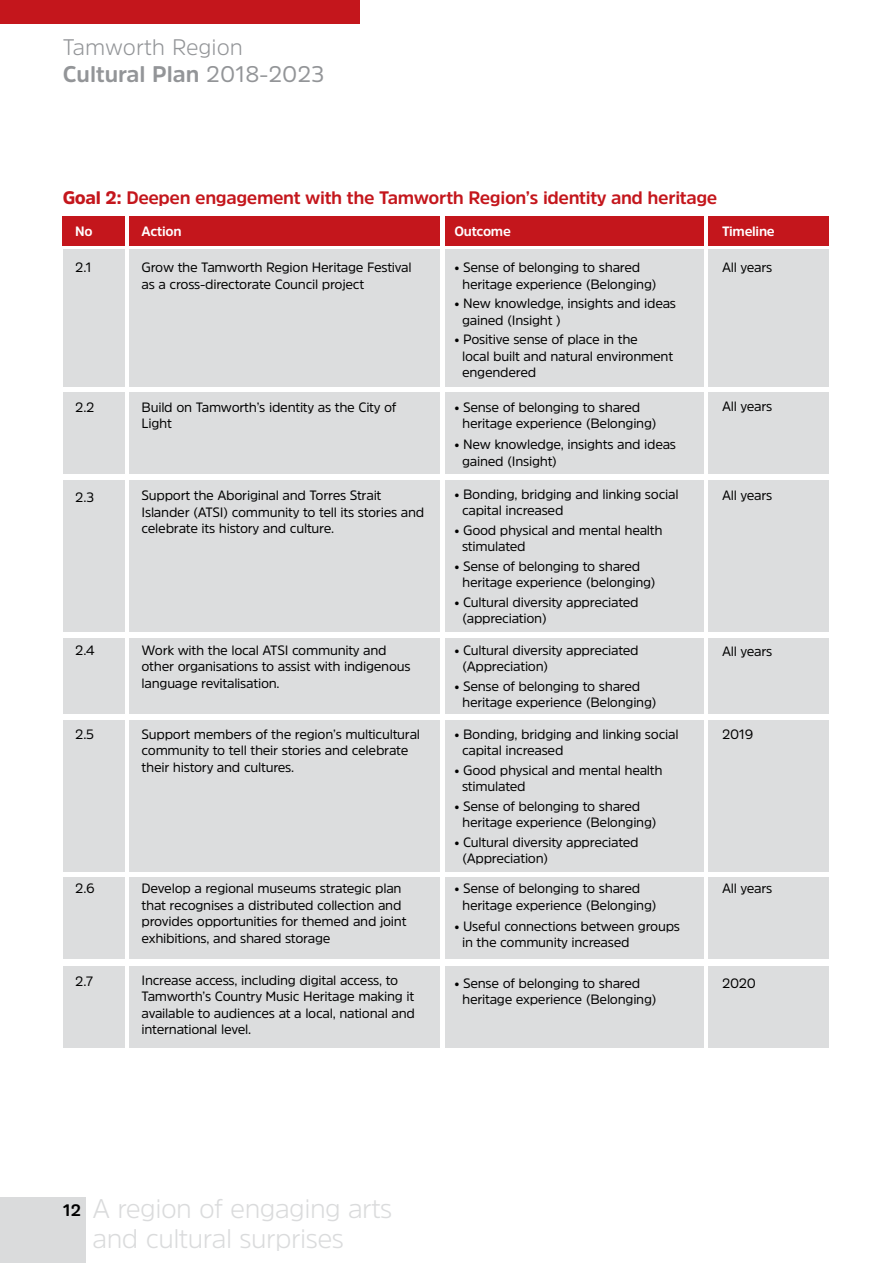
<style>
.page{position:relative;width:893px;height:1263px;background:#fff}
.page>*{position:absolute;margin:0;border:0;box-sizing:border-box;transform-origin:0 0}
.t1{font:300 27px/30px "Amsi Pro";letter-spacing:-.02em;color:#dadbdc}
.t2{font:300 22.5px/27px "Amsi Pro";color:#939598}
.t3{font:700 18px "Amsi Pro";letter-spacing:-.02em;color:#c4161c}
.t4{font:13.5px/16.5px "Amsi Pro";letter-spacing:-.02em;color:#000}
.t5{font:700 13.5px "Amsi Pro";letter-spacing:-.02em;color:#fff}
.s1{font-weight:700}
.s2{font-weight:400}
.s3{font-weight:900}
.s4{font-weight:700;font-size:16.5px;color:#000}
</style>
<div class="page">
<div style="left:0;top:1198px;width:85px;height:65px;background:#dadbdc"></div>
<div style="left:0;top:0;width:359px;height:23px;background:#c4161c"></div>
<div style="left:63px;top:250px;width:62px;height:137px;background:#dcddde"></div>
<div style="left:63px;top:393px;width:62px;height:81px;background:#dcddde"></div>
<div style="left:63px;top:480px;width:62px;height:151px;background:#dcddde"></div>
<div style="left:63px;top:638px;width:62px;height:75px;background:#dcddde"></div>
<div style="left:63px;top:720px;width:62px;height:151px;background:#dcddde"></div>
<div style="left:63px;top:878px;width:62px;height:81px;background:#dcddde"></div>
<div style="left:63px;top:967px;width:62px;height:81px;background:#dcddde"></div>
<div style="left:130px;top:250px;width:310px;height:137px;background:#dcddde"></div>
<div style="left:130px;top:393px;width:310px;height:81px;background:#dcddde"></div>
<div style="left:130px;top:480px;width:310px;height:151px;background:#dcddde"></div>
<div style="left:130px;top:638px;width:310px;height:75px;background:#dcddde"></div>
<div style="left:130px;top:720px;width:310px;height:151px;background:#dcddde"></div>
<div style="left:130px;top:878px;width:310px;height:81px;background:#dcddde"></div>
<div style="left:130px;top:967px;width:310px;height:81px;background:#dcddde"></div>
<div style="left:445px;top:250px;width:259px;height:137px;background:#dcddde"></div>
<div style="left:445px;top:393px;width:259px;height:81px;background:#dcddde"></div>
<div style="left:445px;top:480px;width:259px;height:151px;background:#dcddde"></div>
<div style="left:445px;top:638px;width:259px;height:75px;background:#dcddde"></div>
<div style="left:445px;top:720px;width:259px;height:151px;background:#dcddde"></div>
<div style="left:445px;top:878px;width:259px;height:81px;background:#dcddde"></div>
<div style="left:445px;top:967px;width:259px;height:81px;background:#dcddde"></div>
<div style="left:709px;top:250px;width:120px;height:137px;background:#dcddde"></div>
<div style="left:709px;top:393px;width:120px;height:81px;background:#dcddde"></div>
<div style="left:709px;top:480px;width:120px;height:151px;background:#dcddde"></div>
<div style="left:709px;top:638px;width:120px;height:75px;background:#dcddde"></div>
<div style="left:709px;top:720px;width:120px;height:151px;background:#dcddde"></div>
<div style="left:709px;top:878px;width:120px;height:81px;background:#dcddde"></div>
<div style="left:709px;top:967px;width:120px;height:81px;background:#dcddde"></div>
<div style="left:63px;top:216px;width:62px;height:29px;background:#c4161c"></div>
<div style="left:130px;top:216px;width:310px;height:29px;background:#c4161c"></div>
<div style="left:445px;top:216px;width:259px;height:29px;background:#c4161c"></div>
<div style="left:709px;top:216px;width:120px;height:29px;background:#c4161c"></div>
<h2 class="t2" style="left:63px;top:33px;width:263px">Tamworth Region<br><span class="s1">Cultural Plan</span> <span class="s2">2018-2023</span></h2>
<h3 class="t3" style="left:63px;top:185px;width:656px"><span class="s3">Goal 2:</span> Deepen engagement with the Tamworth Region’s identity and heritage</h3>
<p class="t5" style="left:75px;top:222px;width:19px">No</p>
<p class="t4" style="left:75px;top:259px;width:18px">2.1</p>
<p class="t5" style="left:455px;top:222px;width:58px">Outcome</p>
<p class="t4" style="left:462px;top:259px;width:196px;text-indent:-8px">• Sense of belonging to shared heritage experience (Belonging)</p>
<p class="t4" style="left:462px;top:295px;width:216px;text-indent:-8px">• New knowledge, insights and ideas gained (Insight )</p>
<p class="t4" style="left:462px;top:331px;width:213px;text-indent:-8px">• Positive sense of place in the<br>local built and natural environment engendered</p>
<p class="t4" style="left:462px;top:398px;width:196px;text-indent:-8px">• Sense of belonging to shared heritage experience (Belonging)</p>
<p class="t4" style="left:462px;top:436px;width:216px;text-indent:-8px">• New knowledge, insights and ideas gained (Insight)</p>
<p class="t4" style="left:462px;top:485px;width:218px;text-indent:-8px">• Bonding, bridging and linking social capital increased</p>
<p class="t4" style="left:462px;top:521px;width:202px;text-indent:-8px">• Good physical and mental health stimulated</p>
<p class="t4" style="left:462px;top:557px;width:195px;text-indent:-8px">• Sense of belonging to shared heritage experience (belonging)</p>
<p class="t4" style="left:462px;top:593px;width:178px;text-indent:-8px">• Cultural diversity appreciated (appreciation)</p>
<p class="t4" style="left:462px;top:641px;width:178px;text-indent:-8px">• Cultural diversity appreciated (Appreciation)</p>
<p class="t4" style="left:462px;top:677px;width:196px;text-indent:-8px">• Sense of belonging to shared heritage experience (Belonging)</p>
<p class="t4" style="left:462px;top:725px;width:218px;text-indent:-8px">• Bonding, bridging and linking social capital increased</p>
<p class="t4" style="left:462px;top:761px;width:202px;text-indent:-8px">• Good physical and mental health stimulated</p>
<p class="t4" style="left:462px;top:797px;width:196px;text-indent:-8px">• Sense of belonging to shared heritage experience (Belonging)</p>
<p class="t4" style="left:462px;top:833px;width:178px;text-indent:-8px">• Cultural diversity appreciated (Appreciation)</p>
<p class="t4" style="left:462px;top:880px;width:196px;text-indent:-8px">• Sense of belonging to shared heritage experience (Belonging)</p>
<p class="t4" style="left:462px;top:917px;width:219px;text-indent:-8px">• Useful connections between groups in the community increased</p>
<p class="t4" style="left:462px;top:974px;width:196px;text-indent:-8px">• Sense of belonging to shared heritage experience (Belonging)</p>
<p class="t5" style="left:722px;top:222px;width:54px">Timeline</p>
<p class="t4" style="left:722px;top:259px;width:52px">All years</p>
<p class="t5" style="left:142px;top:222px;width:42px">Action</p>
<p class="t4" style="left:142px;top:259px;width:272px">Grow the Tamworth Region Heritage Festival as a cross-directorate Council project</p>
<p class="t4" style="left:142px;top:398px;width:256px">Build on Tamworth’s identity as the City of<br>Light</p>
<p class="t4" style="left:722px;top:398px;width:52px">All years</p>
<p class="t4" style="left:75px;top:398px;width:21px">2.2</p>
<p class="t4" style="left:142px;top:487px;width:284px">Support the Aboriginal and Torres Strait<br>Islander (ATSI) community to tell its stories and celebrate its history and culture.</p>
<p class="t4" style="left:722px;top:487px;width:52px">All years</p>
<p class="t4" style="left:75px;top:488px;width:20px">2.3</p>
<p class="t4" style="left:142px;top:641px;width:271px">Work with the local ATSI community and other organisations to assist with indigenous language revitalisation.</p>
<p class="t4" style="left:142px;top:725px;width:280px">Support members of the region’s multicultural community to tell their stories and celebrate their history and cultures.</p>
<p class="t4" style="left:75px;top:641px;width:21px">2.4</p>
<p class="t4" style="left:722px;top:643px;width:52px">All years</p>
<p class="t4" style="left:722px;top:725px;width:33px">2019</p>
<p class="t4" style="left:75px;top:725px;width:20px">2.5</p>
<p class="t4" style="left:75px;top:880px;width:21px">2.6</p>
<p class="t4" style="left:722px;top:880px;width:52px">All years</p>
<p class="t4" style="left:142px;top:880px;width:266px">Develop a regional museums strategic plan that recognises a distributed collection and provides opportunities for themed and joint exhibitions, and shared storage</p>
<p class="t4" style="left:142px;top:971px;width:275px">Increase access, including digital access, to Tamworth’s Country Music Heritage making it available to audiences at a local, national and international level.</p>
<p class="t4" style="left:75px;top:973px;width:20px">2.7</p>
<p class="t4" style="left:722px;top:974px;width:36px">2020</p>
<h1 class="t1" style="left:93px;top:1193px;width:301px;text-indent:-30px"><span class="s4">12</span> A region of engaging arts and cultural surprises</h1>
</div>
